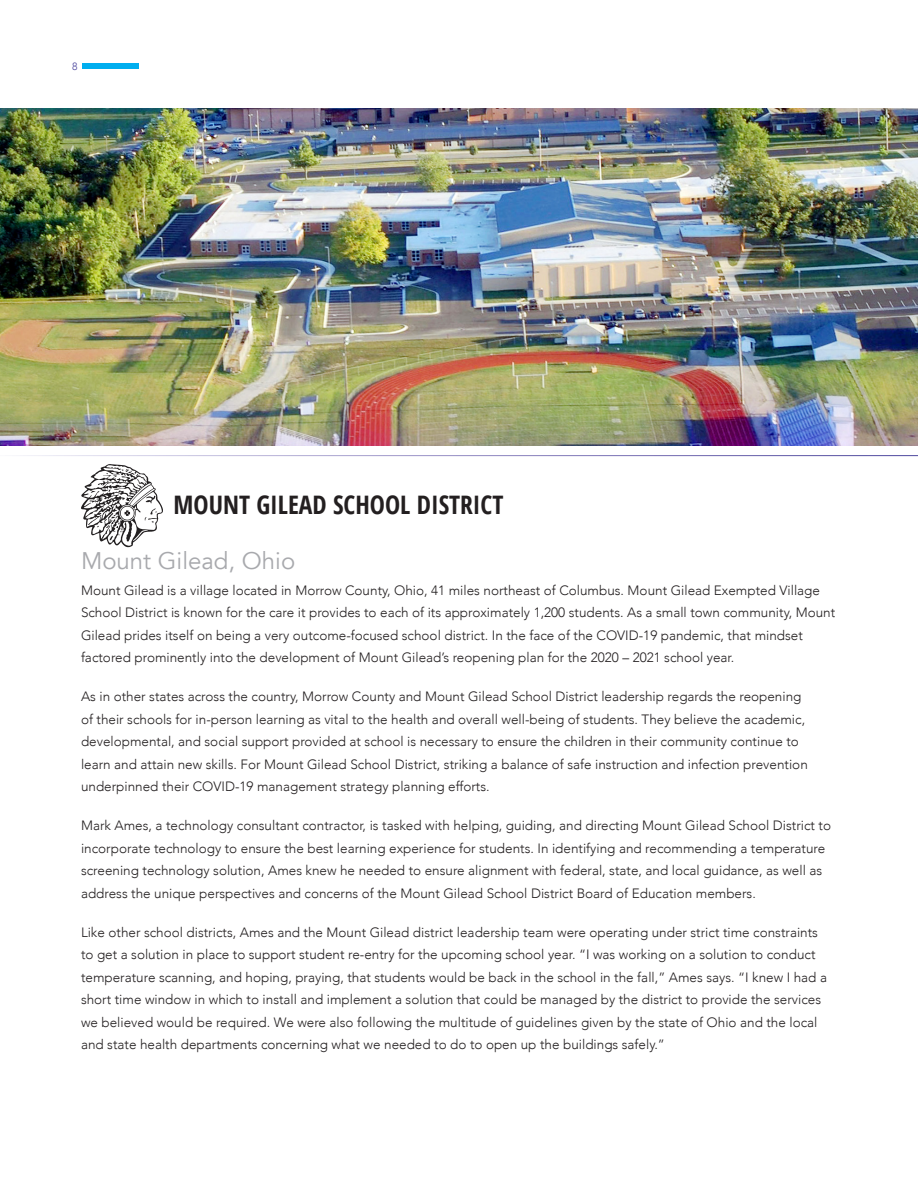
<style>
.page{position:relative;width:918px;height:1188px;background:#fff}
.page>*{position:absolute;margin:0;border:0;box-sizing:border-box;transform-origin:0 0}
.Main_Head_Final{font:700 condensed 25.5px "Open Sans";color:#231f20}
.Main_Head_Final-2{font:24px "Avenir";color:#a8a9ad}
.Body_Copy{font:300 13.5px/22.5px "Avenir";color:#231f20}
.t1{font:300 10.5px "Avenir";color:#4b459d}
</style>
<div class="page">
<img style="left:0;top:108px;width:918px;height:338px">
<div style="left:82px;top:64px;width:57px;height:5px;background:#00aeef"></div>
<svg style="left:81px;top:464px;width:82px;height:83px"></svg>
<p class="t1" style="left:72px;top:60px;width:7px">8</p>
<p class="Main_Head_Final" style="left:174px;top:487px;width:331px">MOUNT GILEAD SCHOOL DISTRICT</p>
<p class="Main_Head_Final-2" style="left:81px;top:547px;width:216px">Mount Gilead, Ohio</p>
<p class="Body_Copy" style="left:81px;top:579px;width:756px">Mount Gilead is a village located in Morrow County, Ohio, 41 miles northeast of Columbus. Mount Gilead Exempted Village School District is known for the care it provides to each of its approximately 1,200 students. As a small town community, Mount Gilead prides itself on being a very outcome-focused school district. In the face of the COVID-19 pandemic, that mindset factored prominently into the development of Mount Gilead’s reopening plan for the 2020 – 2021 school year.</p>
<p class="Body_Copy" style="left:81px;top:686px;width:728px">As in other states across the country, Morrow County and Mount Gilead School District leadership regards the reopening of their schools for in-person learning as vital to the health and overall well-being of students. They believe the academic, developmental, and social support provided at school is necessary to ensure the children in their community continue to learn and attain new skills. For Mount Gilead School District, striking a balance of safe instruction and infection prevention underpinned their COVID-19 management strategy planning efforts.</p>
<p class="Body_Copy" style="left:81px;top:815px;width:752px">Mark Ames, a technology consultant contractor, is tasked with helping, guiding, and directing Mount Gilead School District to incorporate technology to ensure the best learning experience for students. In identifying and recommending a temperature screening technology solution, Ames knew he needed to ensure alignment with federal, state, and local guidance, as well as address the unique perspectives and concerns of the Mount Gilead School District Board of Education members.</p>
<p class="Body_Copy" style="left:81px;top:921px;width:748px">Like other school districts, Ames and the Mount Gilead district leadership team were operating under strict time constraints to get a solution in place to support student re-entry for the upcoming school year. “I was working on a solution to conduct temperature scanning, and hoping, praying, that students would be back in the school in the fall,” Ames says. “I knew I had a short time window in which to install and implement a solution that could be managed by the district to provide the services we believed would be required. We were also following the multitude of guidelines given by the state of Ohio and the local and state health departments concerning what we needed to do to open up the buildings safely.”</p>
</div>
